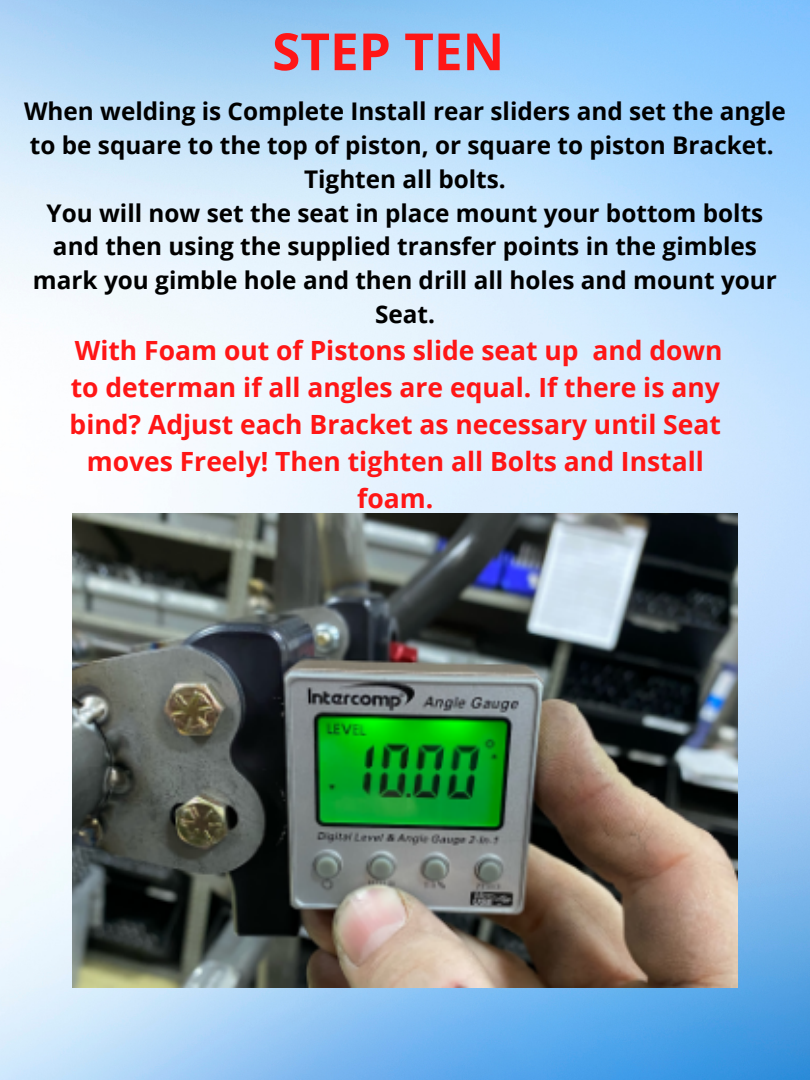
<style>
.page{position:relative;width:810px;height:1080px;background:#fff}
.page>*{position:absolute;margin:0;border:0;box-sizing:border-box;transform-origin:0 0}
.t1{font:700 51.25px "Open Sans";color:#ff1616}
.t2{font:700 26.5px/37px "Open Sans";color:#ff1616;text-align:center}
.t3{font:700 24.31px/33.9px "Open Sans";color:#000}
</style>
<div class="page">
<img style="left:0;top:0;width:810px;height:1080px">
<img style="left:72px;top:514px;width:666px;height:474px">
<p class="t1" style="left:272px;top:15px;width:234px">STEP TEN</p>
<p class="t3" style="left:24px;top:93px;width:763px">When welding is Complete Install rear sliders and set the angle to be square to the top of piston, or square to piston Bracket.</p>
<p class="t3" style="left:304px;top:161px;width:203px">Tighten all bolts.</p>
<p class="t3" style="left:33px;top:195px;width:745px;text-align:center">You will now set the seat in place mount your bottom bolts and then using the supplied transfer points in the gimbles mark you gimble hole and then drill all holes and mount your Seat.</p>
<p class="t2" style="left:70px;top:331px;width:655px">With Foam out of Pistons slide seat up and down to determan if all angles are equal. If there is any bind? Adjust each Bracket as necessary until Seat moves Freely! Then tighten all Bolts and Install foam.</p>
</div>
